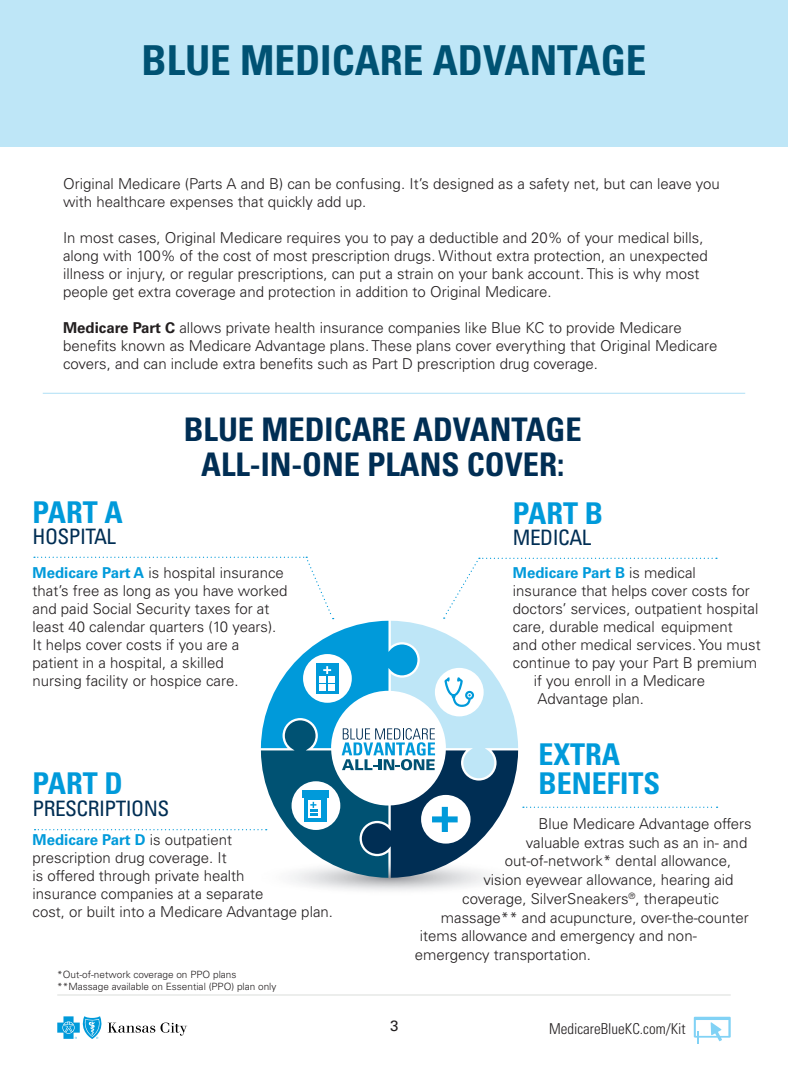
<style>
.page{position:relative;width:788px;height:1080px;background:#fff}
.page>*{position:absolute;margin:0;border:0;box-sizing:border-box;transform-origin:0 0}
.t1{font:700 condensed 41.25px "Univers LT Std";color:#005273}
.t2{font:700 condensed 32.5px/35px "Univers LT Std";color:#002e54;text-align:center}
.t3{font:700 condensed 30px "Univers LT Std";color:#009ada}
.t4{font:condensed 21.25px "Univers LT Std";letter-spacing:-.025em;color:#002e54}
.t5{font:300 15px/18px "Univers LT Std";color:#231f20}
.t6{font:300 condensed 15px "Univers LT Std";color:#231f20}
.t7{font:700 15px "Univers LT Std";color:#009ada}
.t8{font:15px "Univers LT Std";color:#231f20}
.t9{font:300 10px "Univers LT Std";color:#231f20}
.s1{font-weight:700}
.s2{font-weight:700;color:#009ada}
.s3{font-weight:300;color:#231f20}
</style>
<div class="page">
<svg style="left:693px;top:1017px;width:37px;height:27px"></svg>
<svg style="left:57px;top:1016px;width:130px;height:23px"></svg>
<hr style="left:57px;top:994px;width:673px;height:2px;background:#e2e4e2">
<div style="left:0;top:0;width:788px;height:146px;background:#bee6f7"></div>
<svg style="left:34px;top:557px;width:683px;height:334px"></svg>
<hr style="left:43px;top:393px;width:702px;height:1px;background:#bee6f7">
<p class="t1" style="left:141px;top:35px;width:506px">BLUE MEDICARE ADVANTAGE</p>
<p class="t5" style="left:63px;top:175px;width:658px">Original Medicare (Parts A and B) can be confusing. It’s designed as a safety net, but can leave you with healthcare expenses that quickly add up.</p>
<p class="t5" style="left:63px;top:229px;width:646px">In most cases, Original Medicare requires you to pay a deductible and 20% of your medical bills, along with 100% of the cost of most prescription drugs. Without extra protection, an unexpected illness or injury, or regular prescriptions, can put a strain on your bank account. This is why most people get extra coverage and protection in addition to Original Medicare.</p>
<p class="t5" style="left:63px;top:319px;width:656px"><span class="s1">Medicare Part C</span> allows private health insurance companies like Blue KC to provide Medicare benefits known as Medicare Advantage plans. These plans cover everything that Original Medicare covers, and can include extra benefits such as Part D prescription drug coverage.</p>
<p class="t3" style="left:33px;top:494px;width:92px">PART A</p>
<p class="t4" style="left:33px;top:523px;width:85px">HOSPITAL</p>
<p class="t2" style="left:184px;top:412px;width:399px">BLUE MEDICARE ADVANTAGE<br>ALL-IN-ONE PLANS COVER:</p>
<p class="t3" style="left:513px;top:495px;width:92px">PART B</p>
<p class="t4" style="left:513px;top:524px;width:80px">MEDICAL</p>
<p class="t5" style="left:33px;top:563px;width:256px"><span class="s2">Medicare Part A</span> is hospital insurance that’s free as long as you have worked and paid Social Security taxes for at least 40 calendar quarters (10 years).<br>It helps cover costs if you are a</p>
<p class="t5" style="left:33px;top:653px;width:193px">patient in a hospital, a skilled</p>
<p class="t5" style="left:33px;top:671px;width:207px">nursing facility or hospice care.</p>
<p class="t3" style="left:33px;top:765px;width:92px">PART D</p>
<p class="t4" style="left:33px;top:795px;width:138px">PRESCRIPTIONS</p>
<p class="t5" style="left:33px;top:831px;width:302px"><span class="s2">Medicare Part D</span> is outpatient<br>prescription drug coverage. It<br>is offered through private health<br>insurance companies at a separate<br>cost, or built into a Medicare Advantage plan.</p>
<p class="t9" style="left:57px;top:968px;width:181px">*Out-of-network coverage on PPO plans</p>
<p class="t9" style="left:57px;top:980px;width:221px">**Massage available on Essential (PPO) plan only</p>
<p class="t7" style="left:513px;top:564px;width:184px">Medicare Part B <span class="s3">is medical</span></p>
<p class="t5" style="left:513px;top:582px;width:238px">insurance that helps cover costs for</p>
<p class="t5" style="left:513px;top:600px;width:247px">doctors’ services, outpatient hospital</p>
<p class="t5" style="left:513px;top:618px;width:221px">care, durable medical equipment</p>
<p class="t5" style="left:513px;top:636px;width:249px">and other medical services. You must</p>
<p class="t5" style="left:513px;top:654px;width:246px">continue to pay your Part B premium</p>
<p class="t5" style="left:533px;top:672px;width:173px">if you enroll in a Medicare</p>
<p class="t5" style="left:537px;top:690px;width:108px">Advantage plan.</p>
<p class="t3" style="left:538px;top:736px;width:83px">EXTRA</p>
<p class="t3" style="left:538px;top:765px;width:123px">BENEFITS</p>
<p class="t5" style="left:538px;top:815px;width:215px">Blue Medicare Advantage offers</p>
<p class="t5" style="left:526px;top:833px;width:223px">valuable extras such as an in- and</p>
<p class="t5" style="left:504px;top:852px;width:228px">out-of-network* dental allowance,</p>
<p class="t5" style="left:483px;top:871px;width:251px">vision eyewear allowance, hearing aid</p>
<p class="t5" style="left:462px;top:890px;width:258px">coverage, SilverSneakers<sup>®</sup>, therapeutic</p>
<p class="t5" style="left:441px;top:908px;width:309px">massage** and acupuncture, over-the-counter</p>
<p class="t5" style="left:419px;top:927px;width:279px">items allowance and emergency and non-</p>
<p class="t5" style="left:414px;top:946px;width:178px">emergency transportation.</p>
<p class="t8" style="left:390px;top:1017px;width:10px">3</p>
<p class="t6" style="left:549px;top:1020px;width:138px">MedicareBlueKC.com/Kit</p>
</div>
